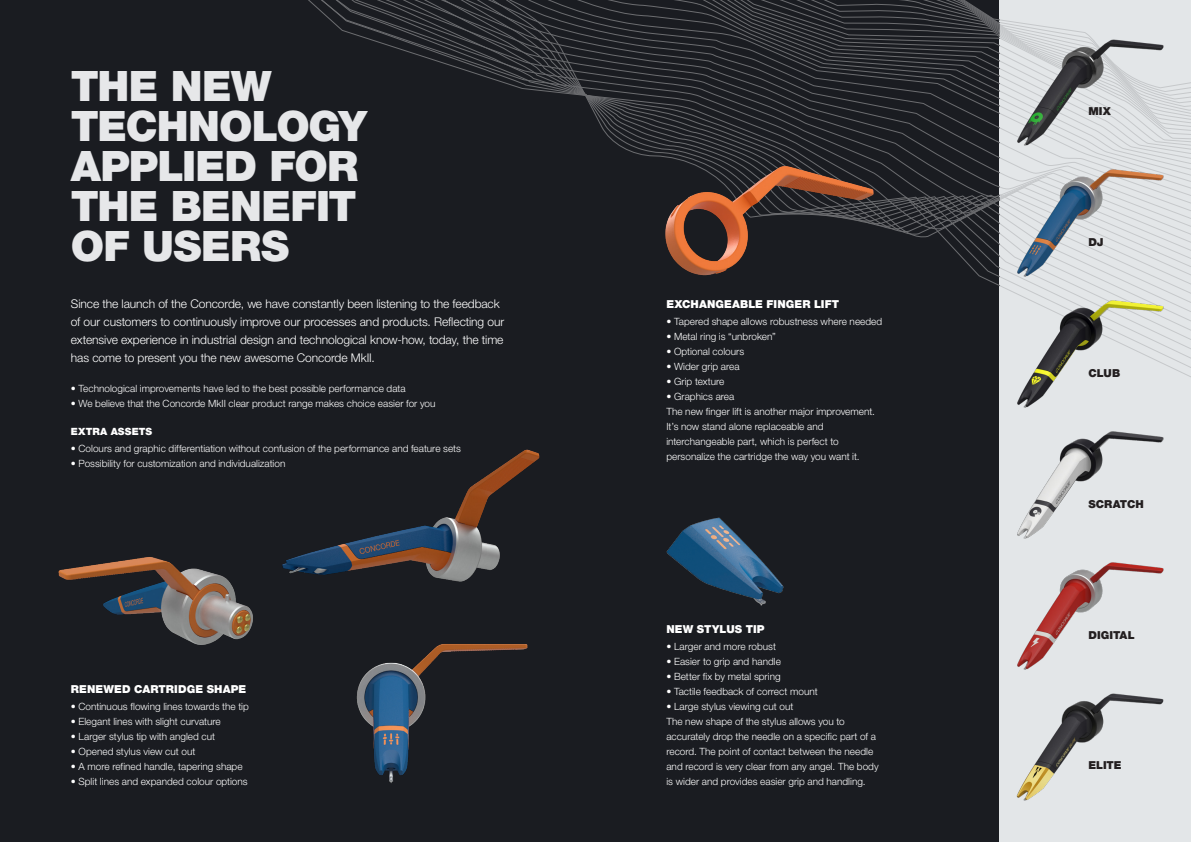
<style>
.page{position:relative;width:1191px;height:842px;background:#1a1c21}
.page>*{position:absolute;margin:0;border:0;box-sizing:border-box;transform-origin:0 0}
.t1{font:900 42px/40px "Helvetica Neue";letter-spacing:-.02em;color:#e6e7e9}
.t2{font:300 12px/18px "Helvetica Neue";letter-spacing:-.005em;color:#fff}
.t3{font:900 11px "Helvetica Neue";letter-spacing:.01em;color:#fff}
.t4{font:900 11px "Helvetica Neue";letter-spacing:.005em;color:#231f20}
.t5{font:300 10px/15px "Helvetica Neue";color:#fff}
.t6{font:900 10px "Helvetica Neue";letter-spacing:.02em;color:#fff}
</style>
<div class="page">
<div style="left:999px;top:0;width:192px;height:842px;background:#e3e6e8"></div>
<svg style="left:308px;top:0;width:691px;height:286px"></svg>
<svg style="left:999px;top:19px;width:192px;height:358px"></svg>
<img style="left:1004px;top:292px;width:162px;height:116px">
<img style="left:1017px;top:431px;width:147px;height:108px">
<img style="left:1017px;top:562px;width:147px;height:108px">
<img style="left:1016px;top:693px;width:148px;height:108px">
<img style="left:1004px;top:161px;width:162px;height:123px">
<img style="left:1004px;top:30px;width:162px;height:123px">
<img style="left:282px;top:449px;width:258px;height:133px">
<img style="left:58px;top:557px;width:195px;height:88px">
<img style="left:664px;top:150px;width:210px;height:136px">
<img style="left:666px;top:517px;width:118px;height:89px">
<img style="left:356px;top:644px;width:172px;height:139px">
<p class="t1" style="left:71px;top:66px;width:297px">THE NEW<br>TECHNOLOGY</p>
<p class="t1" style="left:71px;top:146px;width:289px">APPLIED FOR</p>
<p class="t1" style="left:71px;top:186px;width:287px">THE BENEFIT</p>
<p class="t1" style="left:71px;top:226px;width:220px">OF USERS</p>
<p class="t2" style="left:71px;top:294px;width:435px">Since the launch of the Concorde, we have constantly been listening to the feedback of our customers to continuously improve our processes and products. Reflecting our extensive experience in industrial design and technological know-how, today, the time has come to present you the new awesome Concorde MkII.</p>
<p class="t5" style="left:71px;top:380px;width:336px">• Technological improvements have led to the best possible performance data</p>
<p class="t5" style="left:71px;top:395px;width:366px">• We believe that the Concorde MkII clear product range makes choice easier for you</p>
<p class="t6" style="left:71px;top:425px;width:83px">EXTRA ASSETS</p>
<p class="t5" style="left:71px;top:440px;width:391px">• Colours and graphic differentiation without confusion of the performance and feature sets</p>
<p class="t5" style="left:71px;top:455px;width:216px">• Possibility for customization and individualization</p>
<p class="t3" style="left:71px;top:683px;width:177px">RENEWED CARTRIDGE SHAPE</p>
<p class="t5" style="left:71px;top:699px;width:179px">• Continuous flowing lines towards the tip</p>
<p class="t5" style="left:71px;top:714px;width:151px">• Elegant lines with slight curvature</p>
<p class="t5" style="left:71px;top:729px;width:146px">• Larger stylus tip with angled cut</p>
<p class="t5" style="left:71px;top:744px;width:126px">• Opened stylus view cut‐out</p>
<p class="t5" style="left:71px;top:759px;width:173px">• A more refined handle, tapering shape</p>
<p class="t5" style="left:71px;top:774px;width:178px">• Split lines and expanded colour options</p>
<p class="t3" style="left:666px;top:298px;width:174px">EXCHANGEABLE FINGER LIFT</p>
<p class="t5" style="left:666px;top:314px;width:217px">• Tapered shape allows robustness where needed</p>
<p class="t5" style="left:666px;top:329px;width:111px">• Metal ring is “unbroken”</p>
<p class="t5" style="left:666px;top:344px;width:79px">• Optional colours</p>
<p class="t5" style="left:666px;top:359px;width:75px">• Wider grip area</p>
<p class="t5" style="left:666px;top:374px;width:59px">• Grip texture</p>
<p class="t5" style="left:666px;top:389px;width:70px">• Graphics area</p>
<p class="t5" style="left:666px;top:404px;width:210px">The new finger lift is another major improvement.<br>It’s now stand alone replaceable and interchangeable part, which is perfect to personalize the cartridge the way you want it.</p>
<p class="t3" style="left:666px;top:623px;width:100px">NEW STYLUS TIP</p>
<p class="t5" style="left:666px;top:639px;width:111px">• Larger and more robust</p>
<p class="t5" style="left:666px;top:654px;width:116px">• Easier to grip and handle</p>
<p class="t5" style="left:666px;top:669px;width:116px">• Better fix by metal spring</p>
<p class="t5" style="left:666px;top:684px;width:153px">• Tactile feedback of correct mount</p>
<p class="t5" style="left:666px;top:699px;width:129px">• Large stylus viewing cut‐out</p>
<p class="t5" style="left:666px;top:714px;width:214px">The new shape of the stylus allows you to accurately drop the needle on a specific part of a record. The point of contact between the needle and record is very clear from any angel. The body is wider and provides easier grip and handling.</p>
<p class="t4" style="left:1088px;top:105px;width:24px">MIX</p>
<p class="t4" style="left:1088px;top:236px;width:17px">DJ</p>
<p class="t4" style="left:1088px;top:366px;width:33px">CLUB</p>
<p class="t4" style="left:1088px;top:497px;width:57px">SCRATCH</p>
<p class="t4" style="left:1088px;top:628px;width:48px">DIGITAL</p>
<p class="t4" style="left:1088px;top:759px;width:35px">ELITE</p>
</div>
